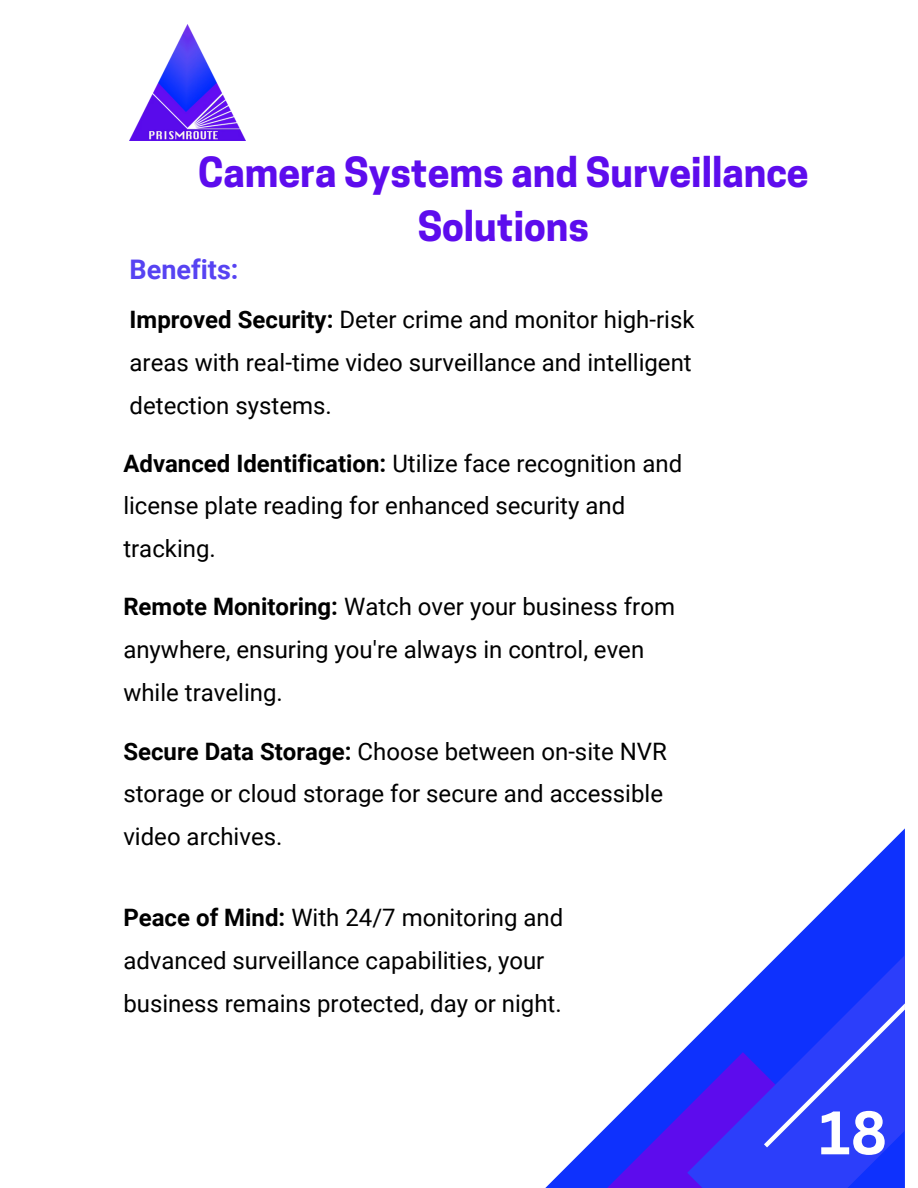
<style>
.page{position:relative;width:918px;height:1188px;background:#fff}
.page>*{position:absolute;margin:0;border:0;box-sizing:border-box;transform-origin:0 0}
.t1{font:700 60px "Canva Sans";color:#fff}
.t2{font:700 39px/54px "Cooper Hewitt";color:#5d0ced;text-align:center}
.t3{font:700 27px "Roboto";color:#5743f2}
.t4{font:24px/42.8px "Roboto";color:#000}
.s1{font-weight:700}
</style>
<div class="page">
<img style="left:130px;top:25px;width:115px;height:115px">
<svg style="left:545px;top:829px;width:359px;height:359px"></svg>
<svg style="left:687px;top:955px;width:217px;height:48px;fill:#0e31fd"></svg>
<svg style="left:599px;top:1003px;width:305px;height:185px"></svg>
<p class="t2" style="left:198px;top:150px;width:612px">Camera Systems and Surveillance<br>Solutions</p>
<h1 class="t3" style="left:130px;top:254px;width:110px">Benefits:</h1>
<h2 class="t4" style="left:130px;top:299px;width:567px;text-align:justify"><span class="s1">Improved Security:</span> Deter crime and monitor high-risk areas with real-time video surveillance and intelligent detection systems.</h2>
<p class="t4" style="left:123px;top:442px;width:560px"><span class="s1">Advanced Identification:</span> Utilize face recognition and license plate reading for enhanced security and tracking.</p>
<p class="t4" style="left:123px;top:586px;width:553px"><span class="s1">Remote Monitoring:</span> Watch over your business from anywhere, ensuring you're always in control, even while traveling.</p>
<p class="t4" style="left:123px;top:730px;width:545px"><span class="s1">Secure Data Storage:</span> Choose between on-site NVR storage or cloud storage for secure and accessible video archives.</p>
<p class="t4" style="left:123px;top:897px;width:442px"><span class="s1">Peace of Mind:</span> With 24/7 monitoring and advanced surveillance capabilities, your business remains protected, day or night.</p>
<p class="t1" style="left:819px;top:1090px;width:70px">18</p>
</div>
